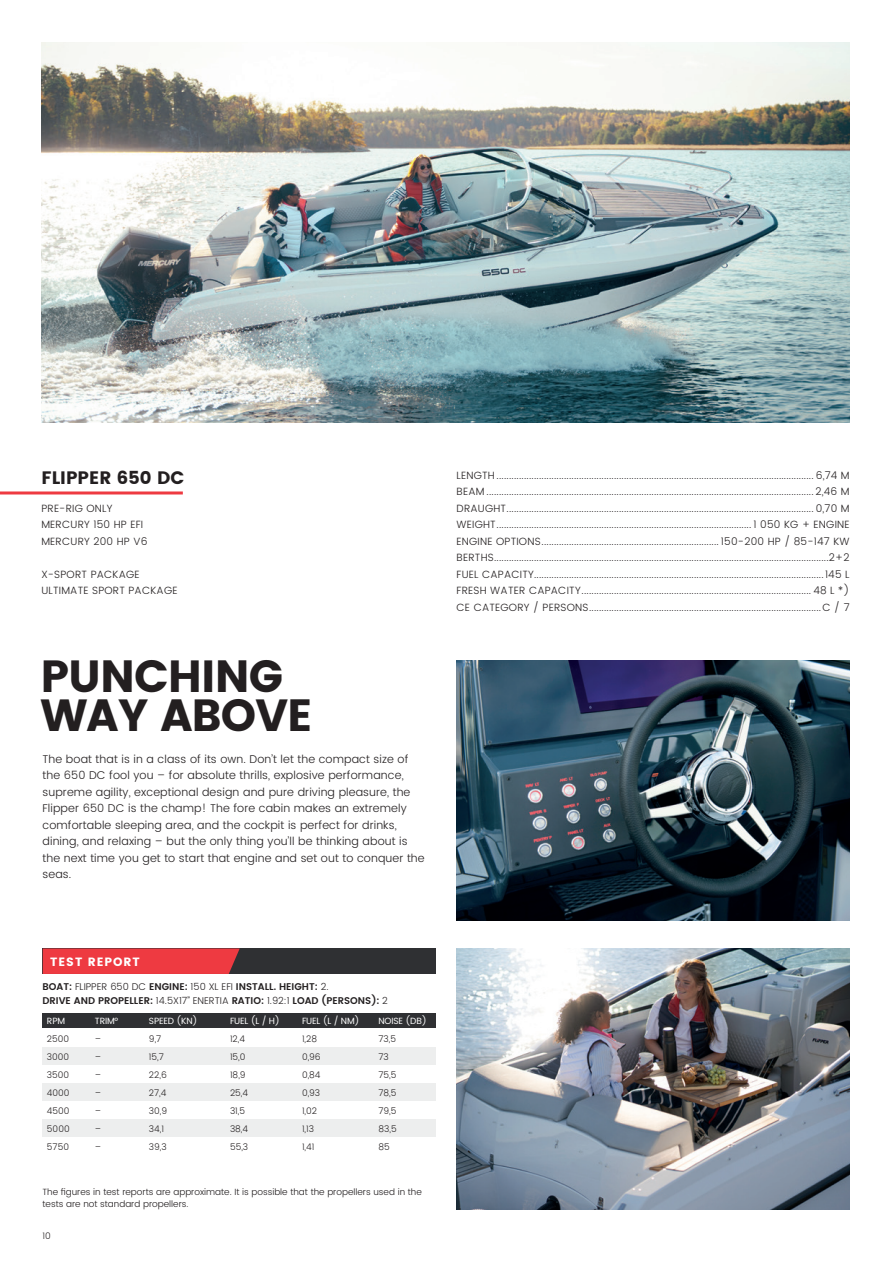
<style>
.page{position:relative;width:893px;height:1263px;background:#fff}
.page>*{position:absolute;margin:0;border:0;box-sizing:border-box;transform-origin:0 0}
.t1{font:45px "Poppins";letter-spacing:-.02em;color:#231f20}
.t2{font:18px "Poppins";color:#231f20}
.Leipis_FIN{font:12px "Poppins";letter-spacing:.08em;color:#fff}
.t3{font:300 11.25px/16.5px "Poppins";letter-spacing:.01em;color:#231f20}
.t4{font:300 10.5px "Poppins";letter-spacing:.02em;color:#231f20}
.t5{font:600 9.75px "Poppins";color:#231f20}
.t6{font:300 9px "Poppins";color:#231f20}
.t7{font:9px "Poppins";letter-spacing:-.02em;color:#fff}
.s1{font-weight:300}
</style>
<div class="page">
<div style="left:43px;top:948px;width:393px;height:26px;background:#2f3033"></div>
<div style="left:43px;top:948px;width:197px;height:26px;background:#ee3a41"></div>
<img style="left:42px;top:43px;width:808px;height:380px">
<div style="left:43px;top:1013px;width:393px;height:14px;background:#2f3033"></div>
<div style="left:43px;top:1048px;width:393px;height:17px;background:#edeeee"></div>
<div style="left:43px;top:1083px;width:393px;height:17px;background:#edeeee"></div>
<div style="left:43px;top:1119px;width:393px;height:17px;background:#edeeee"></div>
<hr style="left:0;top:491px;width:183px;height:3px;background:#ee3a41">
<img style="left:457px;top:948px;width:393px;height:261px">
<img style="left:457px;top:660px;width:393px;height:261px">
<p class="t2" style="left:41px;top:467px;width:144px">FLIPPER 650 DC</p>
<p class="t4" style="left:457px;top:468px;width:395px">LENGTH............................................................................................................................... 6,74 M</p>
<p class="t4" style="left:457px;top:484px;width:395px">BEAM ................................................................................................................................... 2,46 M</p>
<p class="t4" style="left:457px;top:501px;width:395px">DRAUGHT........................................................................................................................... 0,70 M</p>
<p class="t4" style="left:457px;top:517px;width:395px">WEIGHT...................................................................................................... 1 050 KG + ENGINE</p>
<p class="t4" style="left:457px;top:534px;width:395px">ENGINE OPTIONS....................................................................... 150-200 HP / 85-147 KW</p>
<p class="t4" style="left:457px;top:550px;width:395px">BERTHS......................................................................................................................................2+2</p>
<p class="t4" style="left:457px;top:567px;width:395px">FUEL CAPACITY....................................................................................................................145 L</p>
<p class="t4" style="left:457px;top:583px;width:395px">FRESH WATER CAPACITY............................................................................................ 48 L *)</p>
<p class="t4" style="left:457px;top:600px;width:395px">CE CATEGORY / PERSONS.............................................................................................C / 7</p>
<p class="t4" style="left:41px;top:501px;width:73px">PRE-RIG ONLY</p>
<p class="t4" style="left:41px;top:517px;width:103px">MERCURY 150 HP EFI</p>
<p class="t4" style="left:41px;top:534px;width:108px">MERCURY 200 HP V6</p>
<p class="t4" style="left:41px;top:567px;width:100px">X-SPORT PACKAGE</p>
<p class="t4" style="left:41px;top:583px;width:138px">ULTIMATE SPORT PACKAGE</p>
<p class="t1" style="left:40px;top:650px;width:244px">PUNCHING</p>
<p class="t1" style="left:40px;top:689px;width:274px">WAY ABOVE</p>
<p class="t3" style="left:43px;top:751px;width:384px">The boat that is in a class of its own. Don’t let the compact size of the 650 DC fool you – for absolute thrills, explosive performance, supreme agility, exceptional design and pure driving pleasure, the Flipper 650 DC is the champ! The fore cabin makes an extremely comfortable sleeping area, and the cockpit is perfect for drinks, dining, and relaxing – but the only thing you’ll be thinking about is the next time you get to start that engine and set out to conquer the seas.</p>
<p class="Leipis_FIN" style="left:50px;top:955px;width:91px">TEST REPORT</p>
<p class="t5" style="left:43px;top:979px;width:287px">BOAT: <span class="s1">FLIPPER 650 DC</span> ENGINE: <span class="s1">150 XL EFI</span> INSTALL. HEIGHT: <span class="s1">2.</span></p>
<p class="t5" style="left:43px;top:994px;width:347px">DRIVE AND PROPELLER: <span class="s1">14.5X17” ENERTIA</span> RATIO: <span class="s1">1.92:1</span> LOAD (PERSONS): <span class="s1">2</span></p>
<p class="t7" style="left:47px;top:1014px;width:20px">RPM</p>
<p class="t7" style="left:95px;top:1014px;width:25px">TRIM°</p>
<p class="t7" style="left:149px;top:1014px;width:50px">SPEED (KN)</p>
<p class="t7" style="left:230px;top:1014px;width:51px">FUEL (L / H)</p>
<p class="t7" style="left:302px;top:1014px;width:59px">FUEL (L / NM)</p>
<p class="t7" style="left:378px;top:1014px;width:50px">NOISE (DB)</p>
<p class="t6" style="left:47px;top:1032px;width:24px">2500</p>
<p class="t6" style="left:95px;top:1032px;width:8px">–</p>
<p class="t6" style="left:149px;top:1032px;width:14px">9,7</p>
<p class="t6" style="left:230px;top:1032px;width:17px">12,4</p>
<p class="t6" style="left:302px;top:1032px;width:17px">1,28</p>
<p class="t6" style="left:378px;top:1032px;width:19px">73,5</p>
<p class="t6" style="left:47px;top:1050px;width:24px">3000</p>
<p class="t6" style="left:95px;top:1050px;width:8px">–</p>
<p class="t6" style="left:149px;top:1050px;width:16px">15,7</p>
<p class="t6" style="left:230px;top:1050px;width:17px">15,0</p>
<p class="t6" style="left:302px;top:1050px;width:20px">0,96</p>
<p class="t6" style="left:378px;top:1050px;width:12px">73</p>
<p class="t6" style="left:47px;top:1068px;width:24px">3500</p>
<p class="t6" style="left:95px;top:1068px;width:8px">–</p>
<p class="t6" style="left:149px;top:1068px;width:19px">22,6</p>
<p class="t6" style="left:230px;top:1068px;width:17px">18,9</p>
<p class="t6" style="left:302px;top:1068px;width:20px">0,84</p>
<p class="t6" style="left:378px;top:1068px;width:19px">75,5</p>
<p class="t6" style="left:47px;top:1086px;width:24px">4000</p>
<p class="t6" style="left:95px;top:1086px;width:8px">–</p>
<p class="t6" style="left:149px;top:1086px;width:19px">27,4</p>
<p class="t6" style="left:230px;top:1086px;width:20px">25,4</p>
<p class="t6" style="left:302px;top:1086px;width:20px">0,93</p>
<p class="t6" style="left:378px;top:1086px;width:19px">78,5</p>
<p class="t6" style="left:47px;top:1104px;width:24px">4500</p>
<p class="t6" style="left:95px;top:1104px;width:8px">–</p>
<p class="t6" style="left:149px;top:1104px;width:20px">30,9</p>
<p class="t6" style="left:230px;top:1104px;width:17px">31,5</p>
<p class="t6" style="left:302px;top:1104px;width:17px">1,02</p>
<p class="t6" style="left:378px;top:1104px;width:19px">79,5</p>
<p class="t6" style="left:47px;top:1122px;width:24px">5000</p>
<p class="t6" style="left:95px;top:1122px;width:8px">–</p>
<p class="t6" style="left:149px;top:1122px;width:17px">34,1</p>
<p class="t6" style="left:230px;top:1122px;width:20px">38,4</p>
<p class="t6" style="left:302px;top:1122px;width:14px">1,13</p>
<p class="t6" style="left:378px;top:1122px;width:20px">83,5</p>
<p class="t6" style="left:47px;top:1140px;width:24px">5750</p>
<p class="t6" style="left:95px;top:1140px;width:8px">–</p>
<p class="t6" style="left:149px;top:1140px;width:19px">39,3</p>
<p class="t6" style="left:230px;top:1140px;width:20px">55,3</p>
<p class="t6" style="left:302px;top:1140px;width:14px">1,41</p>
<p class="t6" style="left:378px;top:1140px;width:13px">85</p>
<p class="t6" style="left:43px;top:1185px;width:381px">The figures in test reports are approximate. It is possible that the propellers used in the</p>
<p class="t6" style="left:43px;top:1197px;width:147px">tests are not standard propellers.</p>
<p class="t6" style="left:43px;top:1230px;width:10px">10</p>
</div>
